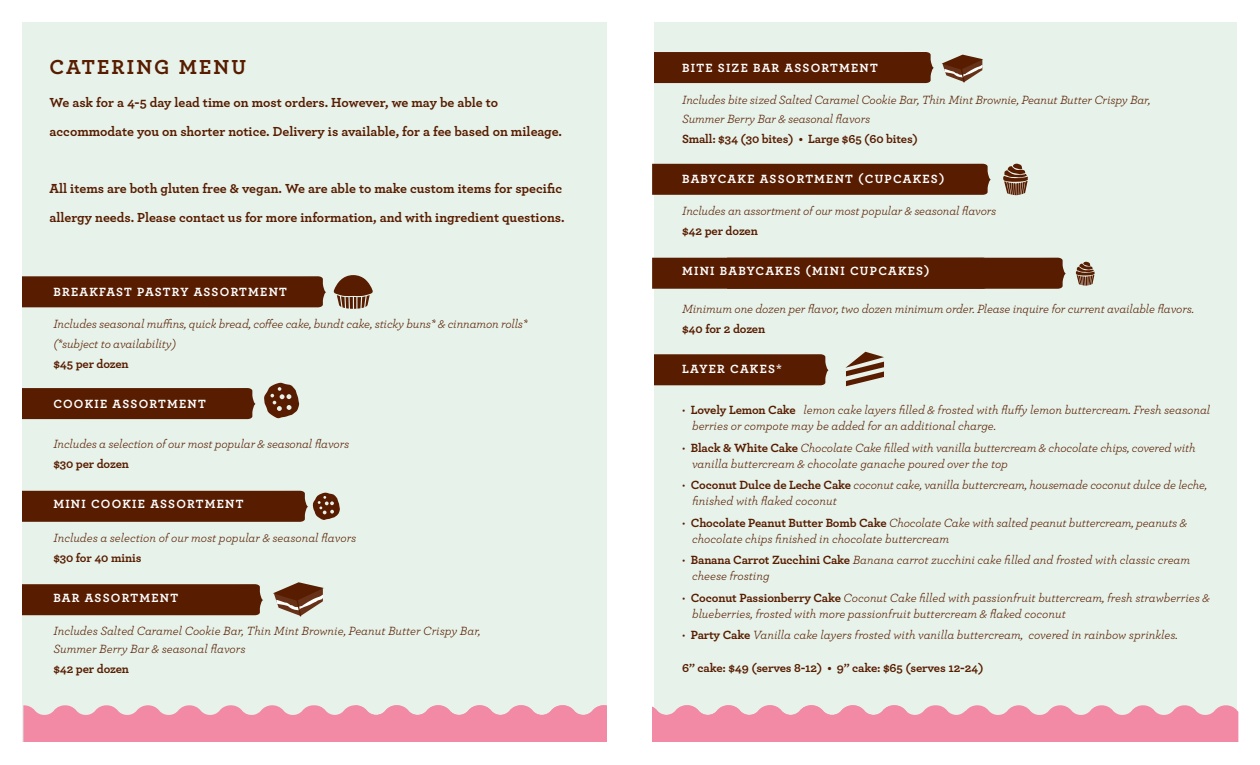
<style>
.page{position:relative;width:1260px;height:765px;background:#fff}
.page>*{position:absolute;margin:0;border:0;box-sizing:border-box;transform-origin:0 0}
.t1{font:700 21.25px "Archer";letter-spacing:.1em;color:#581c00}
.t2{font:700 13.75px/28.8px "Archer";color:#581c00}
.t3{font:italic 12.5px/16.2px "Archer";letter-spacing:-.01em;color:#581c00}
.t4{font:700 12.5px "Archer";letter-spacing:.1em;color:#fff}
.t5{font:700 12.5px "Archer";letter-spacing:-.01em;color:#581c00}
.s1{font-style:normal}
.s2{font-weight:700;font-style:normal}
</style>
<div class="page">
<div style="left:652px;top:22px;width:586px;height:720px;background:#e7f3ea"></div>
<div style="left:653px;top:52px;width:281px;height:31px;background:#581c00"></div>
<div style="left:653px;top:354px;width:176px;height:31px;background:#581c00"></div>
<div style="left:485px;top:0;width:168px;height:742px;background:#fff"></div>
<div style="left:22px;top:22px;width:586px;height:720px;background:#e7f3ea"></div>
<div style="left:652px;top:164px;width:339px;height:31px;background:#581c00"></div>
<div style="left:652px;top:258px;width:414px;height:31px;background:#581c00"></div>
<svg style="left:907px;top:704px;width:331px;height:38px;background:#f09ab0"></svg>
<div style="left:22px;top:388px;width:234px;height:31px;background:#581c00"></div>
<div style="left:22px;top:584px;width:241px;height:31px;background:#581c00"></div>
<div style="left:22px;top:276px;width:304px;height:31px;background:#581c00"></div>
<svg style="left:264px;top:383px;width:35px;height:36px"></svg>
<svg style="left:22px;top:491px;width:318px;height:31px;background:#60290e"></svg>
<svg style="left:273px;top:582px;width:51px;height:35px"></svg>
<svg style="left:23px;top:704px;width:884px;height:38px;background:#f099b0"></svg>
<div style="left:607px;top:669px;width:45px;height:96px;background:#fff"></div>
<svg style="left:1003px;top:163px;width:25px;height:32px"></svg>
<svg style="left:1076px;top:261px;width:19px;height:25px"></svg>
<svg style="left:845px;top:352px;width:39px;height:34px"></svg>
<svg style="left:942px;top:55px;width:41px;height:28px"></svg>
<svg style="left:333px;top:275px;width:40px;height:34px"></svg>
<p class="t1" style="left:50px;top:51px;width:198px">CATERING MENU</p>
<p class="t2" style="left:50px;top:87px;width:514px">We ask for a 4-5 day lead time on most orders. However, we may be able to accommodate you on shorter notice. Delivery is available, for a fee based on mileage.</p>
<p class="t2" style="left:50px;top:173px;width:517px">All items are both gluten free &amp; vegan. We are able to make custom items for specific allergy needs. Please contact us for more information, and with ingredient questions.</p>
<p class="t4" style="left:53px;top:282px;width:235px">BREAKFAST PASTRY ASSORTMENT</p>
<p class="t3" style="left:53px;top:315px;width:476px">Includes seasonal muffins, quick bread, coffee cake, bundt cake, sticky buns* &amp; cinnamon rolls*</p>
<p class="t3" style="left:53px;top:335px;width:124px">(*subject to availability)</p>
<p class="t5" style="left:53px;top:354px;width:77px">$45 per dozen</p>
<p class="t4" style="left:53px;top:394px;width:154px">COOKIE ASSORTMENT</p>
<p class="t3" style="left:53px;top:435px;width:297px">Includes a selection of our most popular &amp; seasonal flavors</p>
<p class="t5" style="left:53px;top:454px;width:77px">$30 per dozen</p>
<p class="t4" style="left:53px;top:494px;width:192px">MINI COOKIE ASSORTMENT</p>
<p class="t3" style="left:53px;top:529px;width:305px">Includes a selection of our most popular &amp; seasonal flavors</p>
<p class="t5" style="left:53px;top:548px;width:90px">$30 for 40 minis</p>
<p class="t4" style="left:53px;top:588px;width:126px">BAR ASSORTMENT</p>
<p class="t3" style="left:53px;top:622px;width:429px">Includes Salted Caramel Cookie Bar, Thin Mint Brownie, Peanut Butter Crispy Bar,</p>
<p class="t3" style="left:53px;top:640px;width:194px">Summer Berry Bar &amp; seasonal flavors</p>
<p class="t5" style="left:53px;top:659px;width:77px">$42 per dozen</p>
<p class="t4" style="left:682px;top:58px;width:197px">BITE SIZE BAR ASSORTMENT</p>
<p class="t3" style="left:682px;top:91px;width:470px">Includes bite sized Salted Caramel Cookie Bar, Thin Mint Brownie, Peanut Butter Crispy Bar,</p>
<p class="t3" style="left:682px;top:110px;width:190px">Summer Berry Bar &amp; seasonal flavors</p>
<p class="t5" style="left:682px;top:129px;width:237px">Small: $34 (30 bites) • Large $65 (60 bites)</p>
<p class="t4" style="left:682px;top:169px;width:264px">BABYCAKE ASSORTMENT (CUPCAKES)</p>
<p class="t3" style="left:682px;top:203px;width:316px">Includes an assortment of our most popular &amp; seasonal flavors</p>
<p class="t5" style="left:682px;top:221px;width:77px">$42 per dozen</p>
<p class="t4" style="left:682px;top:261px;width:249px">MINI BABYCAKES (MINI CUPCAKES)</p>
<p class="t3" style="left:682px;top:300px;width:514px">Minimum one dozen per flavor, two dozen minimum order. Please inquire for current available flavors.</p>
<p class="t5" style="left:682px;top:319px;width:85px">$40 for 2 dozen</p>
<p class="t4" style="left:682px;top:359px;width:101px">LAYER CAKES*</p>
<p class="t3" style="left:692px;top:401px;width:520px;text-indent:-10px"><span class="s1">•</span> <span class="s2">Lovely Lemon Cake</span> lemon cake layers filled &amp; frosted with fluffy lemon buttercream. Fresh seasonal berries or compote may be added for an additional charge.</p>
<p class="t3" style="left:692px;top:439px;width:505px;text-indent:-10px"><span class="s1">•</span> <span class="s2">Black &amp; White Cake</span> Chocolate Cake filled with vanilla buttercream &amp; chocolate chips, covered with vanilla buttercream &amp; chocolate ganache poured over the top</p>
<p class="t3" style="left:692px;top:476px;width:517px;text-indent:-10px"><span class="s1">•</span> <span class="s2">Coconut Dulce de Leche Cake</span> coconut cake, vanilla buttercream, housemade coconut dulce de leche, finished with flaked coconut</p>
<p class="t3" style="left:692px;top:514px;width:497px;text-indent:-10px"><span class="s1">•</span> <span class="s2">Chocolate Peanut Butter Bomb Cake</span> Chocolate Cake with salted peanut buttercream, peanuts &amp; chocolate chips finished in chocolate buttercream</p>
<p class="t3" style="left:692px;top:551px;width:500px;text-indent:-10px"><span class="s1">•</span> <span class="s2">Banana Carrot Zucchini Cake</span> Banana carrot zucchini cake filled and frosted with classic cream cheese frosting</p>
<p class="t3" style="left:692px;top:589px;width:519px;text-indent:-10px"><span class="s1">•</span> <span class="s2">Coconut Passionberry Cake</span> Coconut Cake filled with passionfruit buttercream, fresh strawberries &amp; blueberries, frosted with more passionfruit buttercream &amp; flaked coconut</p>
<p class="t3" style="left:682px;top:626px;width:497px"><span class="s1">•</span> <span class="s2">Party Cake</span> Vanilla cake layers frosted with vanilla buttercream, covered in rainbow sprinkles.</p>
<p class="t5" style="left:682px;top:658px;width:303px">6” cake: $49 (serves 8-12) • 9” cake: $65 (serves 12-24)</p>
</div>
